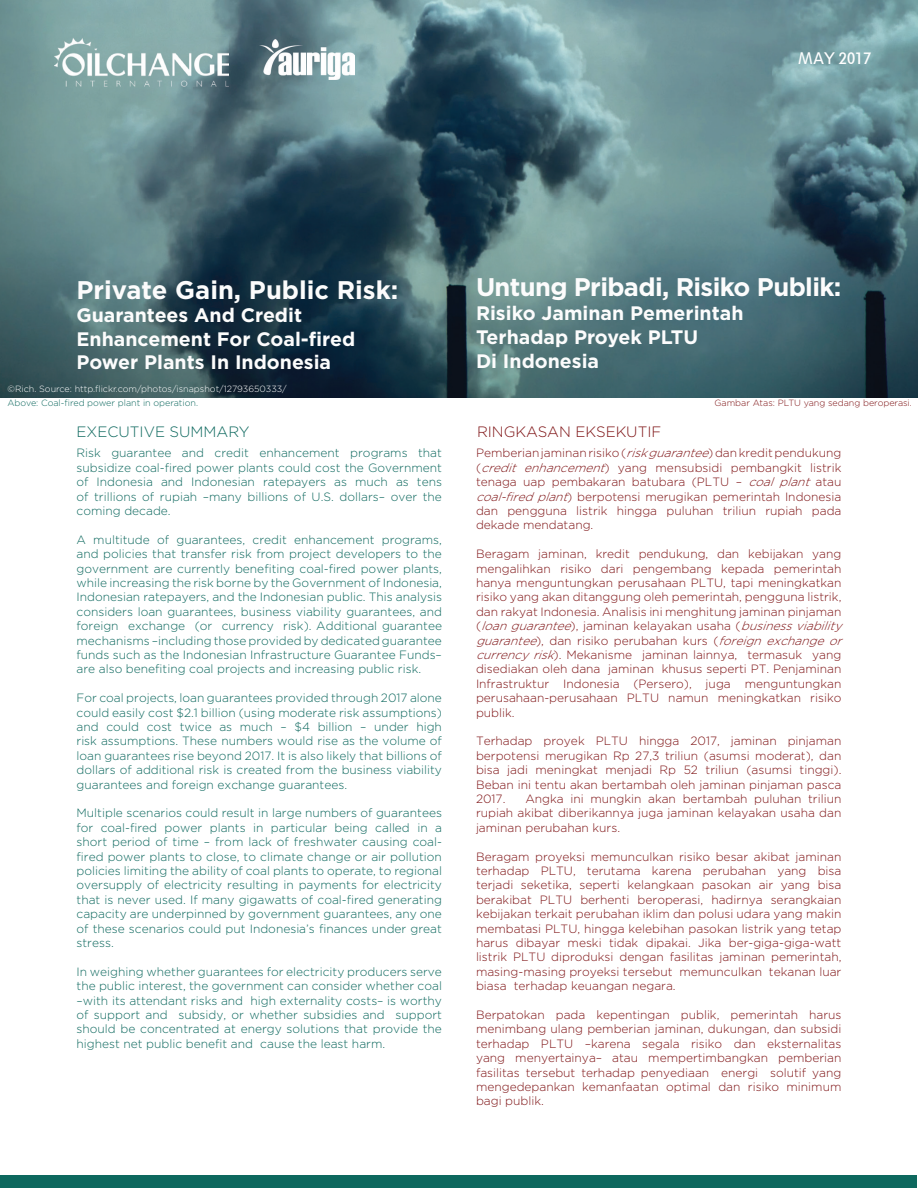
<style>
.page{position:relative;width:918px;height:1188px;background:#fff}
.page>*{position:absolute;margin:0;border:0;box-sizing:border-box;transform-origin:0 0}
.t1{font:700 25.5px "Gotham";letter-spacing:-.025em;color:#fcfcfc}
.t2{font:700 25.5px "Gotham";color:#fcfcfc}
.t3{font:700 19.5px/23.4px "Gotham";color:#fcfcfc}
.t4{font:300 15px "Gotham";color:#7f1416}
.t5{font:300 15px "Gotham";color:#0d685e}
.t6{font:condensed 15px "Geometric 212 BT";color:#fff}
.t7{font:300 12px/14.4px "Gotham";color:#7f1416;text-align:justify}
.t8{font:300 12px/14.4px "Gotham";color:#0d685e;text-align:justify}
.t9{font:300 9px "Gotham";color:#fff}
.t10{font:300 9px "Gotham";color:#0d685e}
.t11{font:300 9px "Gotham";color:#7f1416}
.s1{font-style:italic}
</style>
<div class="page">
<div style="left:1px;top:1175px;width:916px;height:12px;background:#0d685e"></div>
<img style="left:0;top:0;width:918px;height:398px">
<img style="left:54px;top:38px;width:175px;height:48px">
<img style="left:260px;top:39px;width:95px;height:41px">
<p class="t6" style="left:798px;top:49px;width:75px">MAY 2017</p>
<h1 class="t2" style="left:77px;top:273px;width:323px">Private Gain, Public Risk:</h1>
<h2 class="t3" style="left:77px;top:303px;width:280px">Guarantees And Credit<br>Enhancement For Coal-fired<br>Power Plants In Indonesia</h2>
<p class="t9" style="left:8px;top:384px;width:281px">©Rich. Source: http.flickr.com/photos/isnapshot/12793650333/</p>
<h1 class="t1" style="left:476px;top:270px;width:367px">Untung Pribadi, Risiko Publik:</h1>
<h2 class="t3" style="left:476px;top:301px;width:269px;line-height:24px">Risiko Jaminan Pemerintah<br>Terhadap Proyek PLTU<br>Di Indonesia</h2>
<p class="t10" style="left:8px;top:398px;width:192px">Above: Coal-fired power plant in operation.</p>
<p class="t11" style="left:714px;top:398px;width:199px">Gambar Atas: PLTU yang sedang beroperasi.</p>
<p class="t5" style="left:77px;top:423px;width:175px">EXECUTIVE SUMMARY</p>
<p class="t4" style="left:477px;top:423px;width:186px">RINGKASAN EKSEKUTIF</p>
<p class="t8" style="left:77px;top:446px;width:367px">Risk guarantee and credit enhancement programs that subsidize coal-fired power plants could cost the Government of Indonesia and Indonesian ratepayers as much as tens of trillions of rupiah –many billions of U.S. dollars– over the coming decade.</p>
<p class="t8" style="left:77px;top:532px;width:367px">A multitude of guarantees, credit enhancement programs, and policies that transfer risk from project developers to the government are currently benefiting coal-fired power plants, while increasing the risk borne by the Government of Indonesia, Indonesian ratepayers, and the Indonesian public. This analysis considers loan guarantees, business viability guarantees, and foreign exchange (or currency risk). Additional guarantee mechanisms –including those provided by dedicated guarantee funds such as the Indonesian Infrastructure Guarantee Funds– are also benefiting coal projects and increasing public risk.</p>
<p class="t8" style="left:77px;top:691px;width:367px">For coal projects, loan guarantees provided through 2017 alone could easily cost $2.1 billion (using moderate risk assumptions) and could cost twice as much – $4 billion – under high risk assumptions. These numbers would rise as the volume of loan guarantees rise beyond 2017. It is also likely that billions of dollars of additional risk is created from the business viability guarantees and foreign exchange guarantees.</p>
<p class="t8" style="left:77px;top:806px;width:367px">Multiple scenarios could result in large numbers of guarantees for coal-fired power plants in particular being called in a short period of time – from lack of freshwater causing coal&shy;fired power plants to close, to climate change or air pollution policies limiting the ability of coal plants to operate, to regional oversupply of electricity resulting in payments for electricity that is never used. If many gigawatts of coal-fired generating capacity are underpinned by government guarantees, any one of these scenarios could put Indonesia’s finances under great stress.</p>
<p class="t8" style="left:77px;top:964px;width:367px">In weighing whether guarantees for electricity producers serve the public interest, the government can consider whether coal –with its attendant risks and high externality costs– is worthy of support and subsidy, or whether subsidies and support should be concentrated at energy solutions that provide the highest net public benefit and cause the least harm.</p>
<p class="t7" style="left:476px;top:446px;width:367px">Pemberian jaminan risiko (<span class="s1">riskguarantee</span>) dan kredit pendukung (<span class="s1">credit enhancement</span>) yang mensubsidi pembangkit listrik tenaga uap pembakaran batubara (PLTU – <span class="s1">coal plant</span> atau <span class="s1">coal-firedplant</span>) berpotensi merugikan pemerintah Indonesia dan pengguna listrik hingga puluhan triliun rupiah pada dekade mendatang.</p>
<p class="t7" style="left:476px;top:547px;width:372px;text-align:left">Beragam jaminan, kredit pendukung, dan kebijakan yang mengalihkan risiko dari pengembang kepada pemerintah hanya menguntungkan perusahaan PLTU, tapi meningkatkan risiko yang akan ditanggung oleh pemerintah, pengguna listrik, dan rakyat Indonesia. Analisis ini menghitung jaminan pinjaman ( <span class="s1">loanguarantee</span>) , j a m i n a n k e l a y a k a n u s a h a ( <span class="s1">businessviability guarantee</span>) , d a n r i s i k o p e r u b a h a n k u r s ( <span class="s1">foreign exchange or currencyrisk</span>). Mekanisme jaminan lainnya, termasuk yang disediakan oleh dana jaminan khusus seperti PT. Penjaminan Infrastruktur Indonesia (Persero), juga menguntungkan perusahaan-perusahaan PLTU namun meningkatkan risiko publik.</p>
<p class="t7" style="left:476px;top:734px;width:367px">Terhadap proyek PLTU hingga 2017, jaminan pinjaman berpotensi merugikan Rp 27,3 triliun (asumsi moderat), dan bisa jadi meningkat menjadi Rp 52 triliun (asumsi tinggi).<br>Beban ini tentu akan bertambah oleh jaminan pinjaman pasca 2017.</p>
<p class="t7" style="left:476px;top:791px;width:367px;text-indent:49px">Angka ini mungkin akan bertambah puluhan triliun rupiah akibat diberikannya juga jaminan kelayakan usaha dan jaminan perubahan kurs.</p>
<p class="t7" style="left:476px;top:849px;width:367px">Beragam proyeksi memunculkan risiko besar akibat jaminan terhadap PLTU, terutama karena perubahan yang bisa terjadi seketika, seperti kelangkaan pasokan air yang bisa berakibat PLTU berhenti beroperasi, hadirnya serangkaian kebijakan terkait perubahan iklim dan polusi udara yang makin membatasi PLTU, hingga kelebihan pasokan listrik yang tetap harus dibayar meski tidak dipakai. Jika ber-giga-giga-watt listrik PLTU diproduksi dengan fasilitas jaminan pemerintah, masing-masing proyeksi tersebut memunculkan tekanan luar biasa terhadap keuangan negara.</p>
<p class="t7" style="left:476px;top:1007px;width:367px">Berpatokan pada kepentingan publik, pemerintah harus menimbang ulang pemberian jaminan, dukungan, dan subsidi terhadap PLTU –karena segala risiko dan eksternalitas yang menyertainya– atau mempertimbangkan pemberian fasilitas tersebut terhadap penyediaan energi solutif yang mengedepankan kemanfaatan optimal dan risiko minimum bagi publik.</p>
</div>
